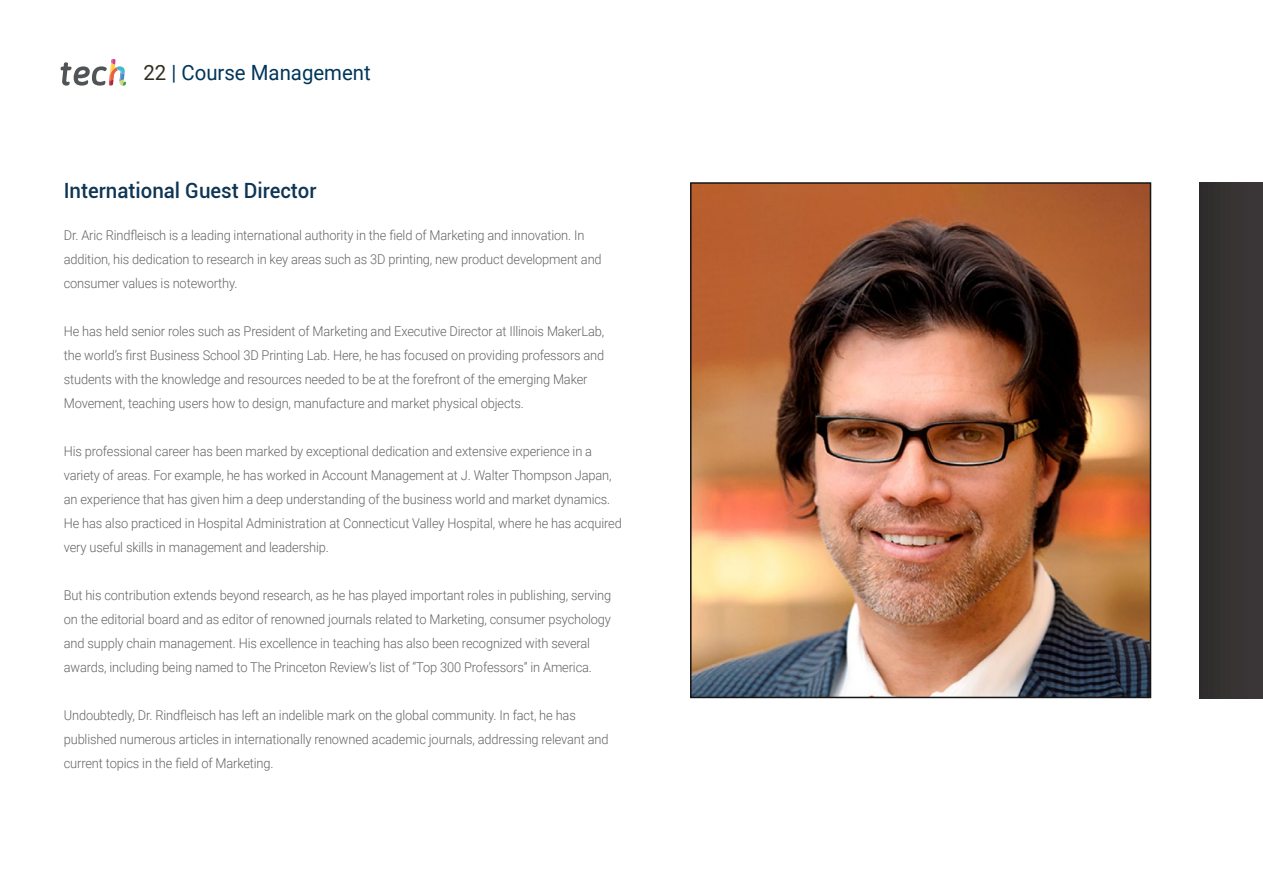
<style>
.page{position:relative;width:1263px;height:893px;background:#fff}
.page>*{position:absolute;margin:0;border:0;box-sizing:border-box;transform-origin:0 0}
.t1{font:500 21px "Roboto";color:#0e3554}
.t2{font:21px "Roboto";color:#00365a}
.t3{font:300 13.5px/24px "Roboto";letter-spacing:-.01em;color:#656565;scale:.95 1}
.s1{color:#312e20}
</style>
<div class="page">
<div style="left:1199px;top:182px;width:64px;height:516px;background:#363232"></div>
<svg style="left:61px;top:59px;width:65px;height:27px"></svg>
<img style="left:693px;top:185px;width:455px;height:510px">
<div style="left:690px;top:182px;width:461px;height:516px;border:2px solid #151514"></div>
<h1 class="t2" style="left:144px;top:57px;width:229px"><span class="s1">22</span> | Course Management</h1>
<h1 class="t1" style="left:64px;top:176px;width:254px">International Guest Director</h1>
<p class="t3" style="left:64px;top:222px;width:568px">Dr. Aric Rindfleisch is a leading international authority in the field of Marketing and innovation. In addition, his dedication to research in key areas such as 3D printing, new product development and consumer values is noteworthy.</p>
<p class="t3" style="left:64px;top:318px;width:570px">He has held senior roles such as President of Marketing and Executive Director at Illinois MakerLab, the world’s first Business School 3D Printing Lab. Here, he has focused on providing professors and students with the knowledge and resources needed to be at the forefront of the emerging Maker Movement, teaching users how to design, manufacture and market physical objects.</p>
<p class="t3" style="left:64px;top:438px;width:589px">His professional career has been marked by exceptional dedication and extensive experience in a variety of areas. For example, he has worked in Account Management at J. Walter Thompson Japan, an experience that has given him a deep understanding of the business world and market dynamics.<br>He has also practiced in Hospital Administration at Connecticut Valley Hospital, where he has acquired very useful skills in management and leadership.</p>
<p class="t3" style="left:64px;top:582px;width:578px">But his contribution extends beyond research, as he has played important roles in publishing, serving on the editorial board and as editor of renowned journals related to Marketing, consumer psychology and supply chain management. His excellence in teaching has also been recognized with several awards, including being named to The Princeton Review’s list of “Top 300 Professors” in America.</p>
<p class="t3" style="left:64px;top:702px;width:575px">Undoubtedly, Dr. Rindfleisch has left an indelible mark on the global community. In fact, he has published numerous articles in internationally renowned academic journals, addressing relevant and current topics in the field of Marketing.</p>
</div>
